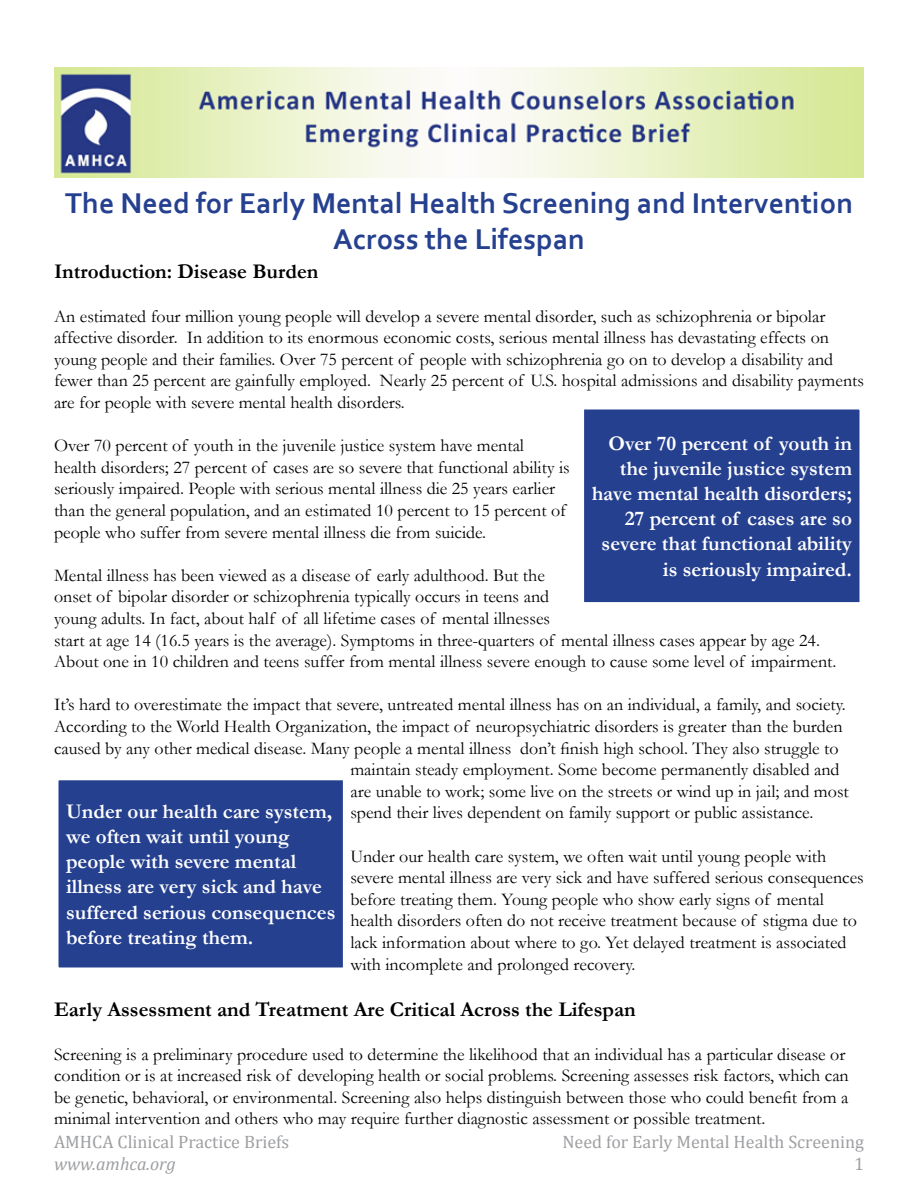
<style>
.page{position:relative;width:918px;height:1188px;background:#fff}
.page>*{position:absolute;margin:0;border:0;box-sizing:border-box;transform-origin:0 0}
.t1{font:700 30px/36px "Corbel";color:#25408f;text-align:center}
.t2{font:700 21px/25.2px "Garamond";color:#fff;text-align:right}
.t3{font:700 21px "Garamond";color:#000}
.t4{font:18px/21.6px "Garamond";color:#000}
.t5{font:18px "Cambria";color:#9d9fa2}
.t6{font:italic 18px "Cambria";color:#9d9fa2}
</style>
<div class="page">
<img style="left:54px;top:67px;width:810px;height:110px">
<div style="left:580px;top:406px;width:283px;height:200px;background:#25408f"></div>
<div style="left:577px;top:402px;width:290px;height:208px;border:8px solid #fff"></div>
<div style="left:55px;top:777px;width:292px;height:194px;background:#25408f"></div>
<div style="left:51px;top:773px;width:299px;height:202px;border:8px solid #fff"></div>
<h1 class="t1" style="left:65px;top:184px;width:789px">The Need for Early Mental Health Screening and Intervention<br>Across the Lifespan</h1>
<p class="t3" style="left:54px;top:257px;width:266px">Introduction: Disease Burden</p>
<p class="t4" style="left:54px;top:305px;width:812px">An estimated four million young people will develop a severe mental disorder, such as schizophrenia or bipolar affective disorder. In addition to its enormous economic costs, serious mental illness has devastating effects on young people and their families. Over 75 percent of people with schizophrenia go on to develop a disability and fewer than 25 percent are gainfully employed. Nearly 25 percent of U.S. hospital admissions and disability payments are for people with severe mental health disorders.</p>
<p class="t4" style="left:54px;top:434px;width:517px">Over 70 percent of youth in the juvenile justice system have mental health disorders; 27 percent of cases are so severe that functional ability is seriously impaired. People with serious mental illness die 25 years earlier than the general population, and an estimated 10 percent to 15 percent of people who suffer from severe mental illness die from suicide.</p>
<p class="t4" style="left:54px;top:564px;width:784px">Mental illness has been viewed as a disease of early adulthood. But the<br>onset of bipolar disorder or schizophrenia typically occurs in teens and<br>young adults. In fact, about half of all lifetime cases of mental illnesses<br>start at age 14 (16.5 years is the average). Symptoms in three-quarters of mental illness cases appear by age 24.<br>About one in 10 children and teens suffer from mental illness severe enough to cause some level of impairment.</p>
<p class="t4" style="left:54px;top:693px;width:793px">It’s hard to overestimate the impact that severe, untreated mental illness has on an individual, a family, and society.</p>
<p class="t4" style="left:54px;top:715px;width:790px">According to the World Health Organization, the impact of neuropsychiatric disorders is greater than the burden</p>
<p class="t4" style="left:54px;top:737px;width:786px">caused by any other medical disease. Many people a mental illness don’t finish high school. They also struggle to</p>
<p class="t4" style="left:350px;top:758px;width:491px">maintain steady employment. Some become permanently disabled and</p>
<p class="t4" style="left:350px;top:780px;width:500px">are unable to work; some live on the streets or wind up in jail; and most</p>
<p class="t4" style="left:350px;top:801px;width:464px">spend their lives dependent on family support or public assistance.</p>
<p class="t4" style="left:350px;top:845px;width:515px">Under our health care system, we often wait until young people with severe mental illness are very sick and have suffered serious consequences before treating them. Young people who show early signs of mental health disorders often do not receive treatment because of stigma due to lack information about where to go. Yet delayed treatment is associated with incomplete and prolonged recovery.</p>
<p class="t3" style="left:54px;top:995px;width:583px">Early Assessment and Treatment Are Critical Across the Lifespan</p>
<p class="t4" style="left:54px;top:1043px;width:796px">Screening is a preliminary procedure used to determine the likelihood that an individual has a particular disease or condition or is at increased risk of developing health or social problems. Screening assesses risk factors, which can be genetic, behavioral, or environmental. Screening also helps distinguish between those who could benefit from a minimal intervention and others who may require further diagnostic assessment or possible treatment.</p>
<p class="t2" style="left:592px;top:431px;width:262px">Over 70 percent of youth in the juvenile justice system have mental health disorders;<br>27 percent of cases are so severe that functional ability is seriously impaired.</p>
<p class="t2" style="left:66px;top:799px;width:271px;text-align:left">Under our health care system, we often wait until young people with severe mental illness are very sick and have suffered serious consequences before treating them.</p>
<p class="t5" style="left:54px;top:1131px;width:237px">AMHCA Clinical Practice Briefs</p>
<p class="t5" style="left:562px;top:1131px;width:303px">Need for Early Mental Health Screening</p>
<p class="t6" style="left:54px;top:1151px;width:123px">www.amhca.org</p>
<p class="t5" style="left:854px;top:1153px;width:11px">1</p>
</div>
